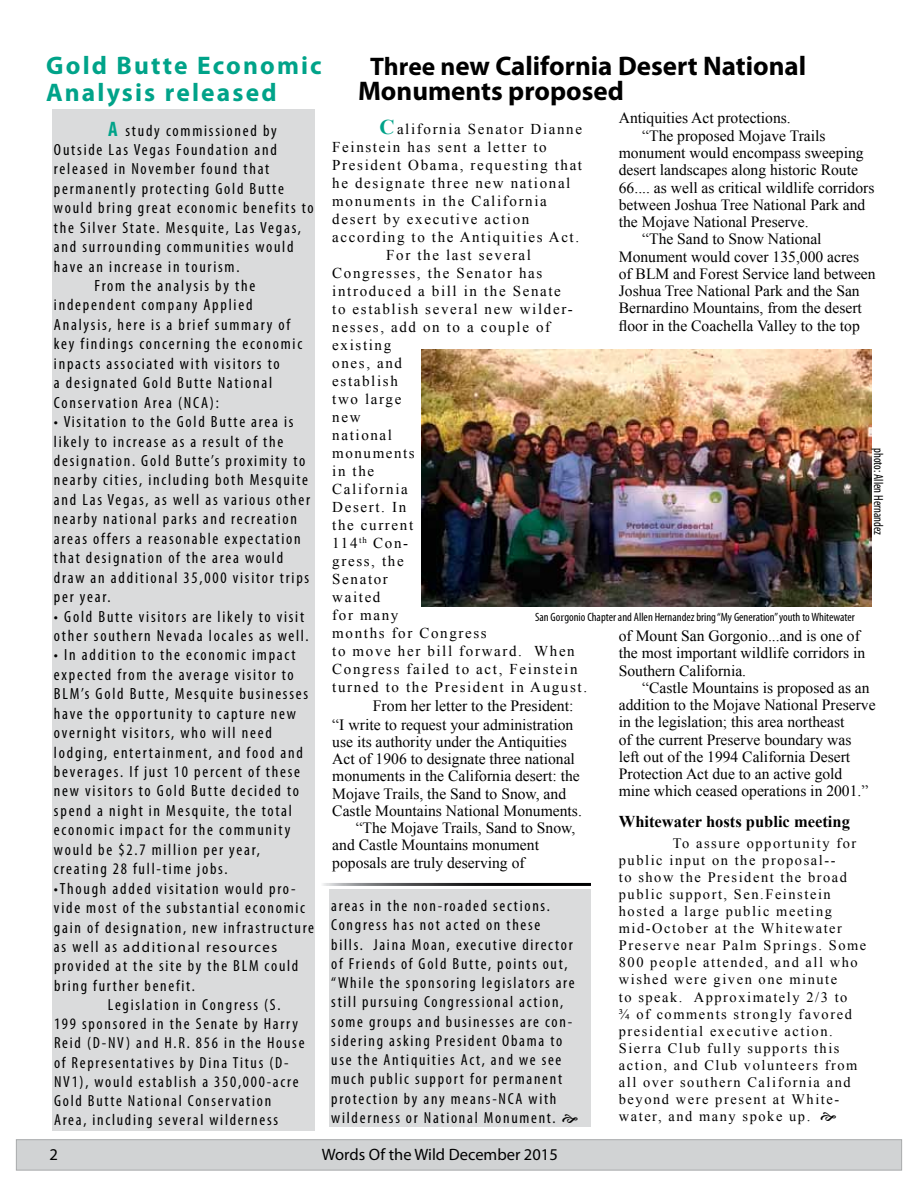
<style>
.page{position:relative;width:918px;height:1188px;background:#fff}
.page>*{position:absolute;margin:0;border:0;box-sizing:border-box;transform-origin:0 0}
.t1{font:700 27px/25.5px "Myriad Pro";color:#000}
.t2{font:700 25.5px/27px "Myriad Pro";letter-spacing:.085em;color:#00a389}
.t3{font:700 16.5px "Times New Roman";color:#000}
.t4{font:16.5px "Myriad Pro";color:#000}
.t5{font:condensed 16.2px/19.5px "Myriad Pro";letter-spacing:.11em;color:#000}
.t6{font:condensed 16.05px/19.2px "Myriad Pro";letter-spacing:.11em;color:#000}
.t7{font:15.75px/18.9px "Times New Roman";color:#000;text-align:right}
.t8{font:15.6px/17.2px "Times New Roman";color:#000}
.t9{font:15px "Times New Roman";letter-spacing:.11em;color:#000}
.t10{font:14.7px "Myriad Pro";letter-spacing:.11em;color:#000}
.t11{font:14.4px/17.1px "Times New Roman";letter-spacing:.11em;color:#000}
.t12{font:condensed 13.2px "Myriad Pro";color:#000;scale:.91 1}
.t13{font:condensed 12px "Myriad Pro";color:#000}
.s1{font-weight:700;font-size:21px;color:#00a389}
.s2{font-stretch:condensed;font-size:16.2px}
.s3{font-size:25.5px}
.s4{font-size:15.6px}
.s5{font-family:"Times New Roman";font-stretch:normal}
.s6{font-size:14.7px}
</style>
<div class="page">
<div style="left:16px;top:1140px;width:886px;height:30px;background:#d1d3d4;border:1px solid #a8aaab"></div>
<div style="left:52px;top:109px;width:263px;height:1021px;background:#dadbdc"></div>
<div style="left:330px;top:889px;width:261px;height:238px;background:#dadbdc"></div>
<img style="left:421px;top:349px;width:450px;height:257px">
<h2 class="t2" style="left:46px;top:51px;width:277px">Gold Butte Economic<br>Analysis released</h2>
<p class="t5" style="left:108px;top:120px;width:170px"><span class="s1">A</span> study commissioned by</p>
<p class="t5" style="left:54px;top:140px;width:225px">Outside Las Vegas Foundation and</p>
<p class="t5" style="left:54px;top:159px;width:217px">released in November found that</p>
<p class="t5" style="left:54px;top:179px;width:231px">permanently protecting Gold Butte</p>
<p class="t5" style="left:54px;top:198px;width:261px">would bring great economic benefits to</p>
<p class="t5" style="left:54px;top:217px;width:249px">the Silver State. Mesquite, Las Vegas,</p>
<p class="t5" style="left:54px;top:237px;width:241px">and surrounding communities would</p>
<p class="t5" style="left:54px;top:256px;width:187px">have an increase in tourism.</p>
<p class="t5" style="left:94px;top:276px;width:162px">From the analysis by the</p>
<p class="t5" style="left:54px;top:295px;width:200px">independent company Applied</p>
<p class="t5" style="left:54px;top:315px;width:238px">Analysis, here is a brief summary of</p>
<p class="t5" style="left:54px;top:334px;width:250px">key findings concerning the economic</p>
<p class="t5" style="left:54px;top:353px;width:227px">inpacts associated with visitors to</p>
<p class="t5" style="left:54px;top:373px;width:220px">a designated Gold Butte National</p>
<p class="t5" style="left:54px;top:392px;width:166px">Conservation Area (NCA):</p>
<p class="t5" style="left:54px;top:412px;width:258px">• Visitation to the Gold Butte area is likely to increase as a result of the designation. Gold Butte’s proximity to nearby cities, including both Mesquite and Las Vegas, as well as various other nearby national parks and recreation areas offers a reasonable expectation that designation of the area would draw an additional 35,000 visitor trips per year.</p>
<p class="t5" style="left:54px;top:606px;width:256px">• Gold Butte visitors are likely to visit other southern Nevada locales as well.</p>
<p class="t5" style="left:54px;top:645px;width:256px">• In addition to the economic impact expected from the average visitor to BLM’s Gold Butte, Mesquite businesses have the opportunity to capture new overnight visitors, who will need lodging, entertainment, and food and beverages. If just 10 percent of these new visitors to Gold Butte decided to spend a night in Mesquite, the total economic impact for the community would be $2.7 million per year, creating 28 full-time jobs.</p>
<p class="t5" style="left:54px;top:878px;width:262px">•Though added visitation would pro&shy;vide most of the substantial economic gain of designation, new infrastructure</p>
<p class="t10" style="left:54px;top:938px;width:225px"><span class="s2">as well as</span> additional resources</p>
<p class="t6" style="left:54px;top:956px;width:246px">provided at the site by the BLM could bring further benefit.</p>
<p class="t6" style="left:54px;top:995px;width:252px;text-indent:54px">Legislation in Congress (S.<br>199 sponsored in the Senate by Harry Reid (D-NV) and H.R. 856 in the House of Representatives by Dina Titus (D-NV1), would establish a 350,000-acre Gold Butte National Conservation Area, including several wilderness</p>
<h1 class="t1" style="left:358px;top:52px;width:450px;text-indent:12px"><span class="s3">Three n</span>ew California Desert National<br>Monuments proposed</h1>
<p class="t8" style="left:619px;top:109px;width:174px">Antiquities Act protections.</p>
<p class="t8" style="left:642px;top:127px;width:185px">“The proposed Mojave Trails</p>
<p class="t8" style="left:619px;top:144px;width:246px">monument would encompass sweeping</p>
<p class="t8" style="left:619px;top:161px;width:241px">desert landscapes along historic Route</p>
<p class="t8" style="left:619px;top:178px;width:257px">66.... as well as critical wildlife corridors</p>
<p class="t8" style="left:619px;top:196px;width:248px">between Joshua Tree National Park and</p>
<p class="t8" style="left:619px;top:213px;width:191px">the Mojave National Preserve.</p>
<p class="t8" style="left:642px;top:230px;width:181px">“The Sand to Snow National</p>
<p class="t8" style="left:619px;top:247px;width:242px">Monument would cover 135,000 acres</p>
<p class="t8" style="left:619px;top:265px;width:258px">of BLM and Forest Service land between</p>
<p class="t8" style="left:619px;top:282px;width:242px">Joshua Tree National Park and the San</p>
<p class="t8" style="left:619px;top:299px;width:245px">Bernardino Mountains, from the desert</p>
<p class="t8" style="left:619px;top:316px;width:243px">floor in the Coachella Valley to the top</p>
<p class="t9" style="left:380px;top:119px;width:204px"><span class="s1">C</span>alifornia Senator Dianne</p>
<p class="t9" style="left:332px;top:137px;width:216px">Feinstein has sent a letter to</p>
<p class="t9" style="left:332px;top:155px;width:251px">President Obama, requesting that</p>
<p class="t9" style="left:332px;top:173px;width:240px">he designate three new national</p>
<p class="t9" style="left:332px;top:191px;width:216px">monuments in the California</p>
<p class="t9" style="left:332px;top:209px;width:199px">desert by executive action</p>
<p class="t9" style="left:332px;top:227px;width:248px">according to the Antiquities Act.</p>
<p class="t9" style="left:386px;top:245px;width:146px">For the last several</p>
<p class="t9" style="left:332px;top:263px;width:211px">Congresses, the Senator has</p>
<p class="t9" style="left:332px;top:281px;width:230px">introduced a bill in the Senate</p>
<p class="t9" style="left:332px;top:299px;width:242px">to establish several new wilder-</p>
<p class="t9" style="left:332px;top:317px;width:219px">nesses, add on to a couple of</p>
<p class="t9" style="left:332px;top:335px;width:60px">existing</p>
<p class="t9" style="left:332px;top:353px;width:71px">ones, and</p>
<p class="t9" style="left:332px;top:371px;width:67px">establish</p>
<p class="t9" style="left:332px;top:389px;width:71px">two large</p>
<p class="t9" style="left:332px;top:407px;width:30px">new</p>
<p class="t9" style="left:332px;top:425px;width:61px">national</p>
<p class="t9" style="left:332px;top:443px;width:84px">monuments</p>
<p class="t9" style="left:332px;top:461px;width:43px">in the</p>
<p class="t9" style="left:332px;top:479px;width:77px">California</p>
<p class="t9" style="left:332px;top:497px;width:75px">Desert. In</p>
<p class="t9" style="left:332px;top:515px;width:82px">the current</p>
<p class="t9" style="left:332px;top:533px;width:77px">114<sup>th</sup> Con-</p>
<p class="t9" style="left:332px;top:551px;width:73px">gress, the</p>
<p class="t9" style="left:332px;top:569px;width:57px">Senator</p>
<p class="t9" style="left:332px;top:587px;width:50px">waited</p>
<p class="t9" style="left:332px;top:605px;width:68px">for many</p>
<p class="t9" style="left:332px;top:623px;width:156px">months for Congress</p>
<p class="t9" style="left:332px;top:641px;width:244px">to move her bill forward. When</p>
<p class="t9" style="left:332px;top:659px;width:247px">Congress failed to act, Feinstein</p>
<p class="t9" style="left:332px;top:677px;width:256px">turned to the President in August.</p>
<p class="t7" style="left:332px;top:696px;width:243px">From her letter to the President:<br>“I write to request your <span class="s4">administration</span></p>
<p class="t8" style="left:332px;top:733px;width:236px">use its authority under the Antiquities</p>
<p class="t8" style="left:332px;top:750px;width:244px">Act of 1906 to designate three national</p>
<p class="t8" style="left:332px;top:767px;width:249px">monuments in the California desert: the</p>
<p class="t8" style="left:332px;top:785px;width:235px">Mojave Trails, the Sand to Snow, and</p>
<p class="t8" style="left:332px;top:802px;width:251px">Castle Mountains National Monuments.</p>
<p class="t8" style="left:356px;top:819px;width:221px">“The Mojave Trails, Sand to Snow,</p>
<p class="t8" style="left:332px;top:836px;width:208px">and Castle Mountains monument</p>
<p class="t8" style="left:332px;top:854px;width:194px">poposals are truly deserving of</p>
<p class="t12" style="left:887px;top:448px;width:97px;rotate:90deg">photo: Allen Hernandez</p>
<p class="t13" style="left:535px;top:610px;width:321px">San Go<span class="s5">r</span>gonio Chapter and Allen Hernandez bring “My Generation” youth to Whitewater</p>
<p class="t8" style="left:619px;top:627px;width:248px">of Mount San Gorgonio...and is one of the most important wildlife corridors in<br>Southern California.</p>
<p class="t8" style="left:619px;top:679px;width:258px;text-indent:23px">“Castle Mountains is proposed as an addition to the Mojave National Preserve in the legislation; this area northeast<br>of the current Preserve boundary was left out of the 1994 California Desert Protection Act due to an active gold mine which ceased operations in 2001.”</p>
<p class="t3" style="left:619px;top:810px;width:233px">Whitewater hosts public meeting</p>
<p class="t11" style="left:619px;top:834px;width:249px;text-indent:54px">To assure opportunity for public input on the proposal--<br>to show the President the broad public support, Sen.Feinstein hosted a large public meeting mid-October at the Whitewater<br>Preserve near Palm Springs. Some<br>800 people attended, and all who wished were given one minute<br>to speak. Approximately 2/3 to<br>¾ of comments strongly favored presidential executive action.<br>Sierra Club fully supports this action, and Club volunteers from all over southern California and beyond were present at White&shy;water, and many spoke up<span class="s6">.</span></p>
<p class="t6" style="left:331px;top:896px;width:245px">areas in the non-roaded sections.<br>Congress has not acted on these bills. Jaina Moan, executive director of Friends of Gold Butte, points out, “While the sponsoring legislators are still pursuing Congressional action, some groups and businesses are con&shy;sidering asking President Obama to use the Antiquities Act, and we see much public support for permanent protection by any means-NCA with wilderness or National Monument.</p>
<p class="t4" style="left:50px;top:1144px;width:10px">2</p>
<p class="t4" style="left:322px;top:1144px;width:238px">Words Of the Wild December 2015</p>
</div>
